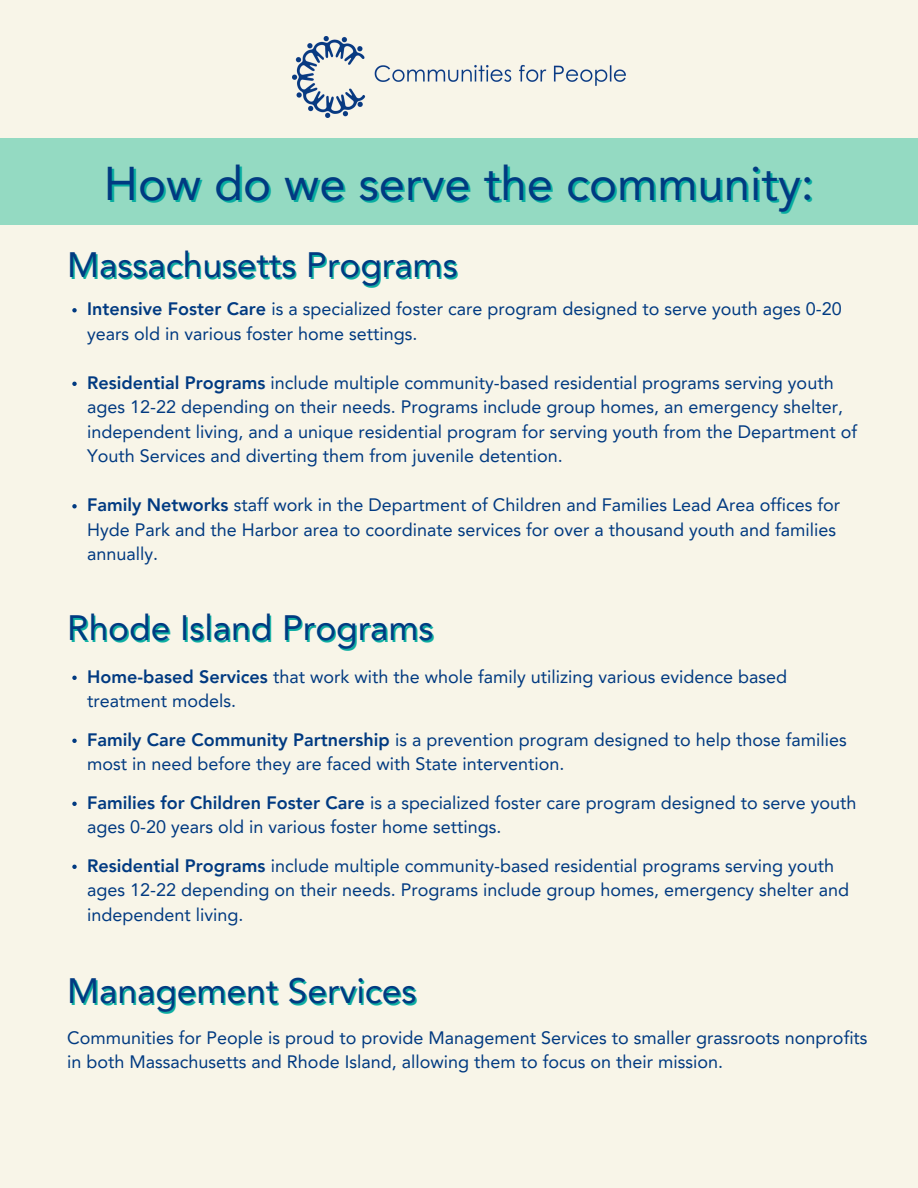
<style>
.page{position:relative;width:918px;height:1188px;background:#f8f5e8}
.page>*{position:absolute;margin:0;border:0;box-sizing:border-box;transform-origin:0 0}
.t1{font:47.25px "Avenir LT Pro";color:#013a81}
.t2{font:35.25px "Avenir LT Pro";color:#013a81}
.t3{font:18px/24.5px "Avenir LT Pro";color:#013a81}
.s1{font-weight:800}
</style>
<div class="page">
<img style="left:292px;top:37px;width:333px;height:81px">
<svg style="left:72px;top:308px;width:5px;height:4px"></svg>
<svg style="left:72px;top:382px;width:5px;height:4px"></svg>
<svg style="left:72px;top:504px;width:5px;height:4px"></svg>
<svg style="left:72px;top:676px;width:5px;height:4px"></svg>
<svg style="left:72px;top:739px;width:5px;height:4px"></svg>
<svg style="left:72px;top:802px;width:5px;height:4px"></svg>
<svg style="left:72px;top:865px;width:5px;height:4px"></svg>
<div style="left:0;top:138px;width:918px;height:87px;background:#94dac2"></div>
<p class="t1" style="left:104px;top:164px;width:712px">How do we serve the community:</p>
<p class="t2" style="left:67px;top:251px;width:392px">Massachusetts Programs</p>
<p class="t3" style="left:87px;top:298px;width:756px"><span class="s1">Intensive Foster Care</span> is a specialized foster care program designed to serve youth ages 0-20 years old in various foster home settings.</p>
<p class="t3" style="left:87px;top:372px;width:772px"><span class="s1">Residential Programs</span> include multiple community-based residential programs serving youth ages 12-22 depending on their needs. Programs include group homes, an emergency shelter, independent living, and a unique residential program for serving youth from the Department of Youth Services and diverting them from juvenile detention.</p>
<p class="t3" style="left:87px;top:494px;width:754px"><span class="s1">Family Networks</span> staff work in the Department of Children and Families Lead Area offices for<br>Hyde Park and the Harbor area to coordinate services for over a thousand youth and families annually.</p>
<p class="t2" style="left:67px;top:614px;width:368px">Rhode Island Programs</p>
<p class="t3" style="left:87px;top:666px;width:701px"><span class="s1">Home-based Services</span> that work with the whole family utilizing various evidence based treatment models.</p>
<p class="t3" style="left:87px;top:729px;width:761px"><span class="s1">Family Care Community Partnership</span> is a prevention program designed to help those families most in need before they are faced with State intervention.</p>
<p class="t3" style="left:87px;top:792px;width:771px"><span class="s1">Families for Children Foster Care</span> is a specialized foster care program designed to serve youth ages 0-20 years old in various foster home settings.</p>
<p class="t3" style="left:87px;top:855px;width:764px"><span class="s1">Residential Programs</span> include multiple community-based residential programs serving youth ages 12-22 depending on their needs. Programs include group homes, emergency shelter and independent living.</p>
<p class="t2" style="left:67px;top:977px;width:351px">Management Services</p>
<p class="t3" style="left:67px;top:1027px;width:802px">Communities for People is proud to provide Management Services to smaller grassroots nonprofits in both Massachusetts and Rhode Island, allowing them to focus on their mission.</p>
</div>
